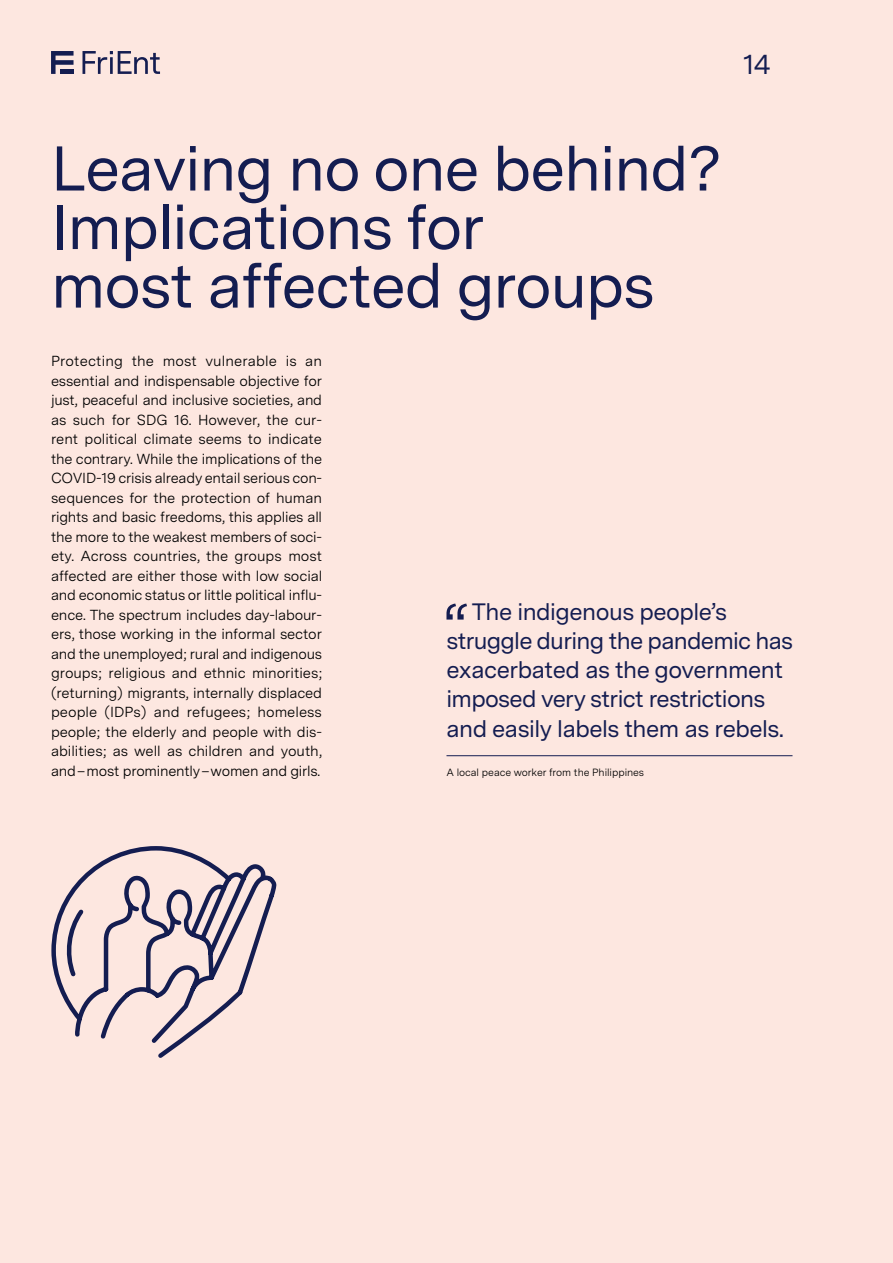
<style>
.page{position:relative;width:893px;height:1263px;background:#fde7e0}
.page>*{position:absolute;margin:0;border:0;box-sizing:border-box;transform-origin:0 0}
.t1{font:63px/58.5px "Messina Sans";letter-spacing:-.02em;color:#141d51}
.t2{font:27.9px "Messina Sans";color:#141d51}
.t3{font:23.7px/29.2px "Messina Sans";letter-spacing:-.02em;color:#141d51}
.t4{font:14.55px/19.5px "Messina Sans";letter-spacing:-.015em;color:#000;text-align:justify}
.t5{font:10.5px "Messina Sans";letter-spacing:-.005em;color:#000}
</style>
<div class="page">
<svg style="left:446px;top:603px;width:21px;height:17px"></svg>
<hr style="left:446px;top:755px;width:346px;height:1px;background:#141d51">
<svg style="left:51px;top:846px;width:226px;height:212px"></svg>
<svg style="left:83px;top:51px;width:77px;height:23px"></svg>
<svg style="left:51px;top:51px;width:23px;height:23px"></svg>
<div style="left:60px;top:69px;width:14px;height:5px;background:#141d51"></div>
<h2 class="t2" style="left:743px;top:43px;width:29px">14</h2>
<h1 class="t1" style="left:51px;top:137px;width:672px">Leaving no one behind?<br>Implications for<br>most affected groups</h1>
<p class="t4" style="left:51px;top:351px;width:273px">Protecting the most vulnerable is an essential and indispensable objective for just, peaceful and inclusive societies, and as such for SDG 16. However, the cur&shy;rent political climate seems to indicate the contrary. While the implications of the COVID-19 crisis already entail serious con&shy;sequences for the protection of human rights and basic freedoms, this applies all the more to the weakest members of soci&shy;ety. Across countries, the groups most affected are either those with low social and economic status or little political influ&shy;ence. The spectrum includes day-labour&shy;ers, those working in the informal sector and the unemployed; rural and indigenous groups; religious and ethnic minorities; (returning) migrants, internally displaced people (IDPs) and refugees; homeless people; the elderly and people with dis&shy;abilities; as well as children and youth, and–most prominently–women and girls.</p>
<h3 class="t3" style="left:446px;top:596px;width:348px;text-indent:25px">The indigenous people’s struggle during the pandemic has exacerbated as the government imposed very strict restrictions and easily labels them as rebels.</h3>
<p class="t5" style="left:446px;top:764px;width:199px">A local peace worker from the Philippines</p>
</div>
